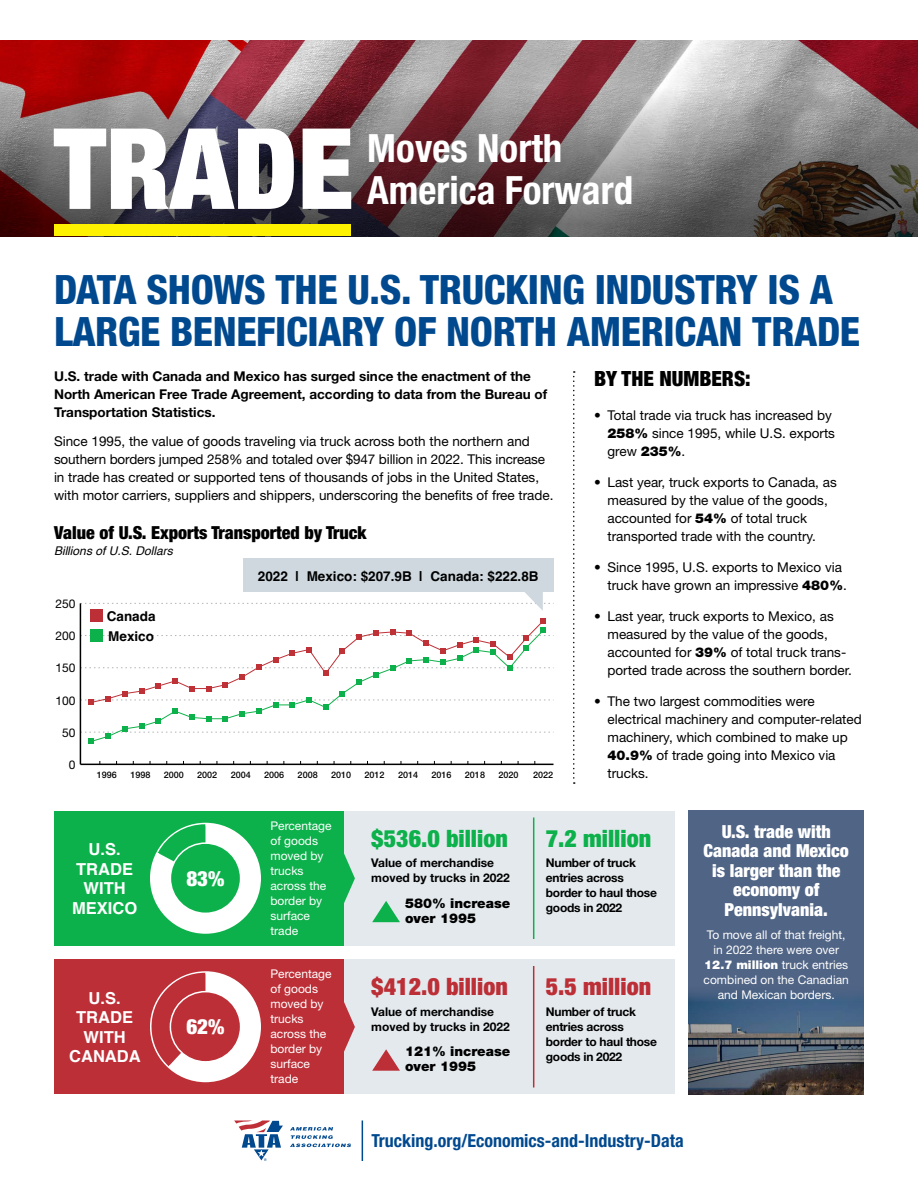
<style>
.page{position:relative;width:918px;height:1188px;background:#fff}
.page>*{position:absolute;margin:0;border:0;box-sizing:border-box;transform-origin:0 0}
.t1{font:900 condensed 112.5px "Helvetica Neue LT Std";color:#fff}
.t2{font:800 condensed 40.5px/42px "Helvetica Neue LT Std";letter-spacing:-.01em;color:#00498f}
.t3{font:700 condensed 39px "Helvetica Neue LT Std";color:#fff}
.t4{font:900 condensed 24px "Helvetica Neue LT Std";color:#0db14b}
.t5{font:900 condensed 24px "Helvetica Neue LT Std";color:#bd2f37}
.t6{font:900 condensed 21px "Helvetica Neue LT Std";color:#000}
.t7{font:900 condensed 21px "Helvetica Neue LT Std";color:#fff}
.t8{font:900 condensed 18px/19.5px "Helvetica Neue LT Std";color:#fff;text-align:center}
.t9{font:700 condensed 18px "Helvetica Neue LT Std";color:#00498f}
.t10{font:900 condensed 18px "Helvetica Neue LT Std";color:#000}
.t11{font:700 16.5px/19.5px "Helvetica";color:#fff;text-align:center}
.t12{font:13.5px/18px "Helvetica Neue LT Std";color:#000}
.t13{font:700 13.5px/18px "Helvetica Neue LT Std";color:#000}
.t14{font:700 13.5px/19.6px "Helvetica";color:#000}
.t15{font:900 13.5px/15px "Helvetica Neue LT Std";color:#000}
.t16{font:12px/15px "Helvetica Neue LT Std";color:#fff}
.t17{font:700 12px/15px "Helvetica Neue LT Std";letter-spacing:-.02em;color:#000}
.t18{font:700 12px/15px "Helvetica Neue LT Std";color:#000}
.t19{font:italic 12px "Helvetica";color:#000}
.t20{font:12px "Helvetica Neue LT Std";color:#000}
.t21{font:500 9px "Helvetica Neue LT Std";color:#000}
.s1{font-weight:900}
</style>
<div class="page">
<img style="left:0;top:40px;width:918px;height:29px">
<div style="left:54px;top:811px;width:290px;height:135px;background:#0db14b"></div>
<hr style="left:80px;top:764px;width:474px;height:1px;background:#000">
<hr style="left:80px;top:603px;width:1px;height:161px;background:#000">
<svg style="left:81px;top:618px;width:473px;height:126px"></svg>
<div style="left:344px;top:811px;width:331px;height:135px;background:#e3e9ed"></div>
<svg style="left:573px;top:371px;width:2px;height:413px"></svg>
<svg style="left:80px;top:592px;width:474px;height:19px"></svg>
<div style="left:243px;top:559px;width:311px;height:33px;background:#ced8de"></div>
<svg style="left:290px;top:1127px;width:61px;height:20px"></svg>
<svg style="left:234px;top:1121px;width:49px;height:40px"></svg>
<hr style="left:362px;top:1120px;width:1px;height:41px;background:#00498f">
<svg style="left:152px;top:824px;width:108px;height:108px"></svg>
<div style="left:170px;top:843px;width:71px;height:70px;background:#0db14b;border-radius:50%"></div>
<div style="left:170px;top:842px;width:71px;height:72px;border:2px solid #fff;border-radius:50%"></div>
<div style="left:54px;top:959px;width:290px;height:135px;background:#bd2f37"></div>
<svg style="left:372px;top:901px;width:28px;height:21px"></svg>
<hr style="left:533px;top:818px;width:1px;height:121px;background:#0db14b">
<div style="left:344px;top:959px;width:331px;height:135px;background:#e3e9ed"></div>
<svg style="left:372px;top:1049px;width:28px;height:22px"></svg>
<hr style="left:533px;top:966px;width:1px;height:122px;background:#bd2f37">
<svg style="left:344px;top:853px;width:11px;height:50px"></svg>
<svg style="left:344px;top:1002px;width:11px;height:50px"></svg>
<div style="left:688px;top:811px;width:176px;height:283px;background:#506485"></div>
<img style="left:688px;top:993px;width:176px;height:101px">
<svg style="left:0;top:69px;width:918px;height:167px;background:#725b5e"></svg>
<div style="left:54px;top:225px;width:296px;height:11px;background:#fff200"></div>
<div style="left:90px;top:609px;width:13px;height:13px;background:#bd2f37"></div>
<div style="left:90px;top:629px;width:13px;height:13px;background:#0db14b"></div>
<svg style="left:150px;top:973px;width:110px;height:108px"></svg>
<div style="left:170px;top:992px;width:71px;height:70px;background:#bd2f37;border-radius:50%"></div>
<div style="left:170px;top:991px;width:71px;height:72px;border:2px solid #fff;border-radius:50%"></div>
<h1 class="t1" style="left:54px;top:102px;width:301px">TRADE</h1>
<h3 class="t3" style="left:367px;top:125px;width:197px">Moves North</h3>
<h3 class="t3" style="left:367px;top:167px;width:267px">America Forward</h3>
<h2 class="t2" style="left:54px;top:268px;width:808px">DATA SHOWS THE U.S. TRUCKING INDUSTRY IS A<br>LARGE BENEFICIARY OF NORTH AMERICAN TRADE</h2>
<p class="t13" style="left:54px;top:367px;width:495px">U.S. trade with Canada and Mexico has surged since the enactment of the<br>North American Free Trade Agreement, according to data from the Bureau of<br>Transportation Statistics.</p>
<p class="t12" style="left:54px;top:432px;width:501px">Since 1995, the value of goods traveling via truck across both the northern and southern borders jumped 258% and totaled over $947 billion in 2022. This increase in trade has created or supported tens of thousands of jobs in the United States, with motor carriers, suppliers and shippers, underscoring the benefits of free trade.</p>
<h3 class="t10" style="left:54px;top:522px;width:314px">Value of U.S. Exports Transported by Truck</h3>
<p class="t19" style="left:54px;top:542px;width:120px">Billions of U.S. Dollars</p>
<p class="t20" style="left:56px;top:596px;width:22px">250</p>
<p class="t20" style="left:56px;top:628px;width:22px">200</p>
<p class="t20" style="left:56px;top:661px;width:22px">150</p>
<p class="t20" style="left:56px;top:693px;width:22px">100</p>
<p class="t20" style="left:62px;top:725px;width:15px">50</p>
<p class="t20" style="left:69px;top:757px;width:8px">0</p>
<p class="t14" style="left:107px;top:608px;width:50px">Canada<br>Mexico</p>
<p class="t14" style="left:258px;top:567px;width:282px">2022 | Mexico: $207.9B | Canada: $222.8B</p>
<p class="t21" style="left:97px;top:769px;width:22px">1996</p>
<p class="t21" style="left:130px;top:769px;width:22px">1998</p>
<p class="t21" style="left:164px;top:769px;width:22px">2000</p>
<p class="t21" style="left:197px;top:769px;width:22px">2002</p>
<p class="t21" style="left:231px;top:769px;width:22px">2004</p>
<p class="t21" style="left:264px;top:769px;width:22px">2006</p>
<p class="t21" style="left:298px;top:769px;width:22px">2008</p>
<p class="t21" style="left:331px;top:769px;width:22px">2010</p>
<p class="t21" style="left:365px;top:769px;width:22px">2012</p>
<p class="t21" style="left:398px;top:769px;width:22px">2014</p>
<p class="t21" style="left:432px;top:769px;width:22px">2016</p>
<p class="t21" style="left:465px;top:769px;width:22px">2018</p>
<p class="t21" style="left:498px;top:769px;width:22px">2020</p>
<p class="t21" style="left:533px;top:769px;width:22px">2022</p>
<h3 class="t6" style="left:594px;top:366px;width:158px">BY THE NUMBERS:</h3>
<p class="t12" style="left:608px;top:406px;width:229px;text-indent:-14px">• Total trade via truck has increased by<br><span class="s1">258%</span> since 1995, while U.S. exports grew <span class="s1">235%</span>.</p>
<p class="t12" style="left:608px;top:473px;width:231px;text-indent:-14px">• Last year, truck exports to Canada, as measured by the value of the goods, accounted for <span class="s1">54%</span> of total truck transported trade with the country.</p>
<p class="t12" style="left:608px;top:558px;width:241px;text-indent:-14px">• Since 1995, U.S. exports to Mexico via truck have grown an impressive <span class="s1">480%</span>.</p>
<p class="t12" style="left:608px;top:607px;width:246px;text-indent:-14px">• Last year, truck exports to Mexico, as measured by the value of the goods, accounted for <span class="s1">39%</span> of total truck trans&shy;ported trade across the southern border.</p>
<p class="t12" style="left:608px;top:692px;width:256px;text-indent:-14px">• The two largest commodities were electrical machinery and computer-related machinery, which combined to make up<br><span class="s1">40.9%</span> of trade going into Mexico via trucks.</p>
<p class="t11" style="left:72px;top:841px;width:67px">U.S.<br>TRADE<br>WITH<br>MEXICO</p>
<p class="t11" style="left:69px;top:990px;width:73px">U.S.<br>TRADE<br>WITH<br>CANADA</p>
<h3 class="t7" style="left:186px;top:866px;width:40px">83%</h3>
<h3 class="t7" style="left:186px;top:1014px;width:40px">62%</h3>
<p class="t16" style="left:270px;top:818px;width:63px">Percentage of goods moved by trucks across the border by surface trade</p>
<p class="t16" style="left:270px;top:966px;width:63px">Percentage of goods moved by trucks across the border by surface trade</p>
<h3 class="t4" style="left:371px;top:824px;width:138px">$536.0 billion</h3>
<p class="t18" style="left:371px;top:855px;width:140px">Value of merchandise moved by trucks in 2022</p>
<p class="t15" style="left:405px;top:896px;width:107px">580% increase over 1995</p>
<h3 class="t5" style="left:371px;top:972px;width:138px">$412.0 billion</h3>
<p class="t18" style="left:371px;top:1004px;width:140px">Value of merchandise moved by trucks in 2022</p>
<p class="t15" style="left:405px;top:1044px;width:107px">121% increase over 1995</p>
<h3 class="t4" style="left:546px;top:824px;width:107px">7.2 million</h3>
<p class="t17" style="left:546px;top:855px;width:113px">Number of truck entries across border to haul those goods in 2022</p>
<h3 class="t5" style="left:546px;top:972px;width:107px">5.5 million</h3>
<p class="t17" style="left:546px;top:1004px;width:113px">Number of truck entries across border to haul those goods in 2022</p>
<h3 class="t8" style="left:704px;top:822px;width:147px">U.S. trade with<br>Canada and Mexico is larger than the economy of<br>Pennsylvania.</h3>
<p class="t16" style="left:704px;top:927px;width:147px;text-align:center">To move all of that freight, in 2022 there were over<br><span class="s1">12.7 million</span> truck entries combined on the Canadian and Mexican borders.</p>
<h3 class="t9" style="left:372px;top:1130px;width:314px">Trucking.org/Economics-and-Industry-Data</h3>
</div>
